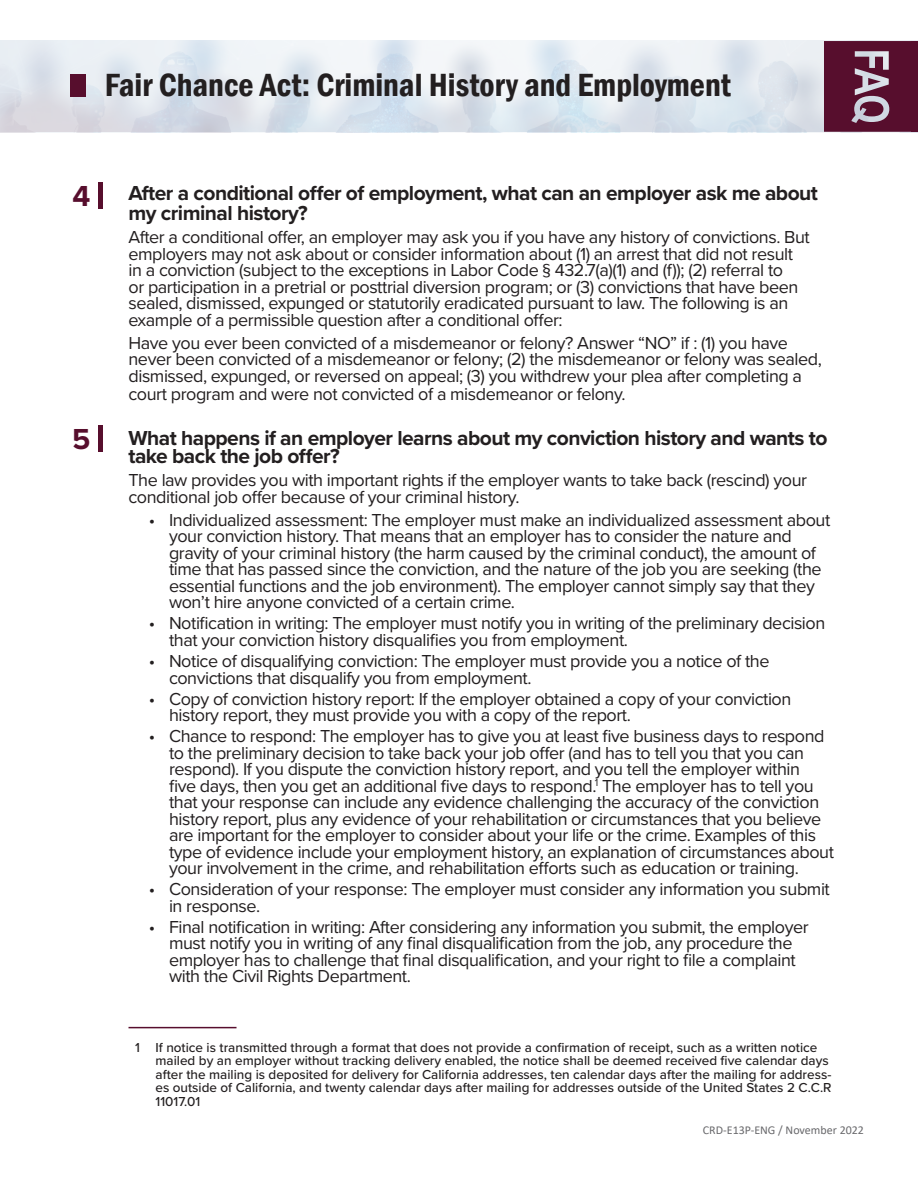
<style>
.page{position:relative;width:918px;height:1188px;background:#fff}
.page>*{position:absolute;margin:0;border:0;box-sizing:border-box;transform-origin:0 0}
.t1{font:600 condensed 33px "Franklin Gothic";color:#231f20}
.t2{font:700 30px "Proxima Nova";color:#570e2d}
.t3{font:700 21px/19.5px "Proxima Nova";letter-spacing:-.025em;color:#231f20}
.t4{font:18px/16.5px "Proxima Nova";letter-spacing:-.025em;color:#231f20}
.t5{font:500 13.5px/13.5px "Proxima Nova";color:#231f20}
.t6{font:12px "Calibri";color:#69696c}
</style>
<div class="page">
<img style="left:0;top:40px;width:918px;height:92px">
<hr style="left:98px;top:426px;width:4px;height:26px;background:#570e2d">
<svg style="left:824px;top:41px;width:94px;height:91px;background:#692c48"></svg>
<hr style="left:129px;top:1027px;width:108px;height:1px;background:#570e2d">
<div style="left:70px;top:74px;width:16px;height:22px;background:#570e2d"></div>
<div style="left:98px;top:182px;width:5px;height:27px;background:#570e2d"></div>
<h1 class="t1" style="left:105px;top:63px;width:628px">Fair Chance Act: Criminal History and Employment</h1>
<h2 class="t2" style="left:72px;top:173px;width:19px">4</h2>
<h2 class="t3" style="left:129px;top:183px;width:691px">After a conditional offer of employment, what can an employer ask me about my criminal history?</h2>
<p class="t4" style="left:129px;top:228px;width:683px">After a conditional offer, an employer may ask you if you have any history of convictions. But employers may not ask about or consider information about (1) an arrest that did not result in a conviction (subject to the exceptions in Labor Code § 432.7(a)(1) and (f)); (2) referral to<br>or participation in a pretrial or posttrial diversion program; or (3) convictions that have been sealed, dismissed, expunged or statutorily eradicated pursuant to law. The following is an example of a permissible question after a conditional offer:</p>
<p class="t4" style="left:129px;top:334px;width:695px;line-height:17px">Have you ever been convicted of a misdemeanor or felony? Answer “NO” if : (1) you have never been convicted of a misdemeanor or felony; (2) the misdemeanor or felony was sealed, dismissed, expunged, or reversed on appeal; (3) you withdrew your plea after completing a court program and were not convicted of a misdemeanor or felony.</p>
<h2 class="t2" style="left:72px;top:417px;width:20px">5</h2>
<h2 class="t3" style="left:129px;top:428px;width:700px;line-height:18px">What happens if an employer learns about my conviction history and wants to take back the job offer?</h2>
<p class="t4" style="left:129px;top:471px;width:680px">The law provides you with important rights if the employer wants to take back (rescind) your conditional job offer because of your criminal history.</p>
<p class="t4" style="left:169px;top:511px;width:663px;text-indent:-20px">• Individualized assessment: The employer must make an individualized assessment about your conviction history. That means that an employer has to consider the nature and gravity of your criminal history (the harm caused by the criminal conduct), the amount of time that has passed since the conviction, and the nature of the job you are seeking (the essential functions and the job environment). The employer cannot simply say that they won’t hire anyone convicted of a certain crime.</p>
<p class="t4" style="left:169px;top:614px;width:658px;text-indent:-20px">• Notification in writing: The employer must notify you in writing of the preliminary decision that your conviction history disqualifies you from employment.</p>
<p class="t4" style="left:169px;top:652px;width:602px;text-indent:-20px">• Notice of disqualifying conviction: The employer must provide you a notice of the convictions that disqualify you from employment.</p>
<p class="t4" style="left:169px;top:690px;width:624px;text-indent:-20px">• Copy of conviction history report: If the employer obtained a copy of your conviction history report, they must provide you with a copy of the report.</p>
<p class="t4" style="left:169px;top:727px;width:667px;text-indent:-20px">• Chance to respond: The employer has to give you at least five business days to respond to the preliminary decision to take back your job offer (and has to tell you that you can respond). If you dispute the conviction history report, and you tell the employer within<br>five days, then you get an additional five days to respond.<sup>1</sup> The employer has to tell you that your response can include any evidence challenging the accuracy of the conviction history report, plus any evidence of your rehabilitation or circumstances that you believe are important for the employer to consider about your life or the crime. Examples of this type of evidence include your employment history, an explanation of circumstances about your involvement in the crime, and rehabilitation efforts such as education or training.</p>
<p class="t4" style="left:169px;top:880px;width:662px;text-indent:-20px">• Consideration of your response: The employer must consider any information you submit in response.</p>
<p class="t4" style="left:169px;top:918px;width:641px;text-indent:-20px">• Final notification in writing: After considering any information you submit, the employer must notify you in writing of any final disqualification from the job, any procedure the employer has to challenge that final disqualification, and your right to file a complaint with the Civil Rights Department.</p>
<p class="t5" style="left:156px;top:1040px;width:678px;text-indent:-20px">1 If notice is transmitted through a format that does not provide a confirmation of receipt, such as a written notice mailed by an employer without tracking delivery enabled, the notice shall be deemed received five calendar days after the mailing is deposited for delivery for California addresses, ten calendar days after the mailing for address&shy;es outside of California, and twenty calendar days after mailing for addresses outside of the United States 2 C.C.R 11017.01</p>
<p class="t6" style="left:703px;top:1121px;width:163px">CRD-E13P-ENG / November 2022</p>
</div>
